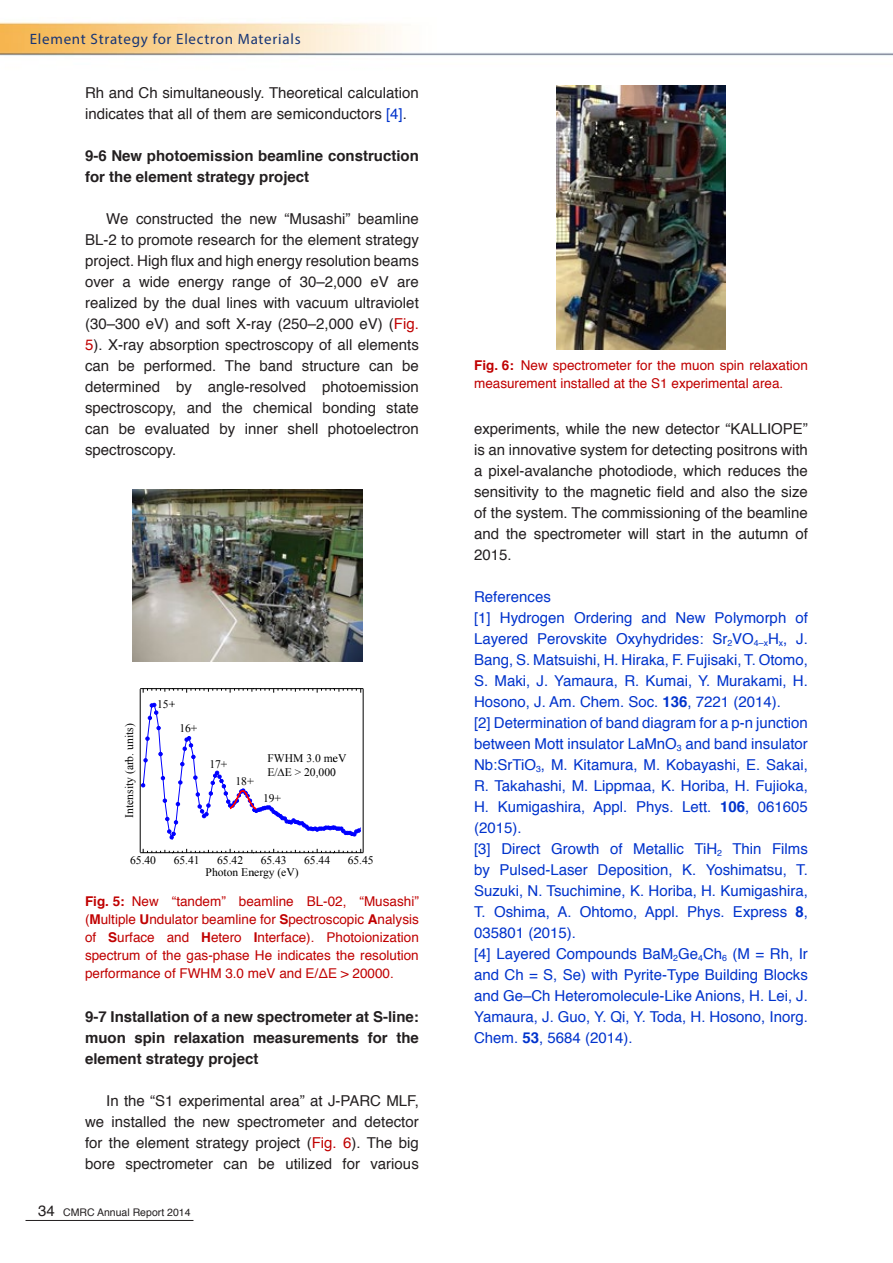
<style>
.page{position:relative;width:893px;height:1263px;background:#fff}
.page>*{position:absolute;margin:0;border:0;box-sizing:border-box;transform-origin:0 0}
.t1{font:15px/21px "Helvetica";color:#231f20;text-align:justify}
.t2{font:15px/21px "Helvetica";color:#03c;text-align:justify}
.List_Paragraph{font:700 15px/21px "Helvetica";color:#231f20}
.t3{font:15px "Myriad Pro";letter-spacing:.05em;color:#163576}
.t4{font:13.5px/18px "Helvetica";color:#c00000;text-align:justify}
.t5{font:11.55px/12px "Times New Roman";letter-spacing:-.005em;color:#000}
.t6{font:10.5px "Helvetica";color:#231f20}
.s1{color:#03c}
.s2{color:#c00000}
.s3{font-weight:700}
.s4{font-size:15px}
</style>
<div class="page">
<img style="left:0;top:22px;width:893px;height:1199px">
<hr style="left:26px;top:1220px;width:167px;height:1px;background:#231f20">
<img style="left:133px;top:489px;width:229px;height:172px">
<hr style="left:140px;top:689px;width:1px;height:163px;background:#000">
<hr style="left:140px;top:852px;width:33px;height:1px;background:#000">
<hr style="left:140px;top:688px;width:33px;height:1px;background:#000">
<hr style="left:363px;top:689px;width:1px;height:163px;background:#000">
<svg style="left:143px;top:688px;width:220px;height:5px"></svg>
<svg style="left:143px;top:849px;width:220px;height:4px"></svg>
<img style="left:557px;top:85px;width:168px;height:264px">
<svg style="left:141px;top:703px;width:220px;height:136px"></svg>
<p class="t3" style="left:30px;top:29px;width:272px">Element Strategy for Electron Materials</p>
<p class="t1" style="left:85px;top:83px;width:335px">Rh and Ch simultaneously. Theoretical calculation indicates that all of them are semiconductors <span class="s1">[4]</span>.</p>
<p class="List_Paragraph" style="left:85px;top:145px;width:335px">9-6 New photoemission beamline construction for the element strategy project</p>
<p class="t1" style="left:85px;top:209px;width:335px;text-indent:21px">We constructed the new “Musashi” beamline BL-2 to promote research for the element strategy project. High fl ux and high energy resolution beams over a wide energy range of 30–2,000 eV are realized by the dual lines with vacuum ultraviolet (30–300 eV) and soft X-ray (250–2,000 eV) (<span class="s2">Fig.<br>5</span>). X-ray absorption spectroscopy of all elements can be performed. The band structure can be determined by angle-resolved photoemission spectroscopy, and the chemical bonding state can be evaluated by inner shell photoelectron spectroscopy.</p>
<p class="t5" style="left:157px;top:698px;width:20px">15+</p>
<p class="t5" style="left:123px;top:817px;width:96px;rotate:-90deg">Intensity (arb. units)</p>
<p class="t5" style="left:130px;top:854px;width:27px">65.40</p>
<p class="t5" style="left:179px;top:722px;width:20px">16+</p>
<p class="t5" style="left:267px;top:751px;width:80px;line-height:14px">FWHM 3.0 meV<br>E/ E &gt; 20,000</p>
<p class="t5" style="left:209px;top:758px;width:20px">17+</p>
<p class="t5" style="left:236px;top:775px;width:20px">18+</p>
<p class="t5" style="left:263px;top:792px;width:20px">19+</p>
<p class="t5" style="left:348px;top:854px;width:27px">65.45</p>
<p class="t4" style="left:85px;top:893px;width:335px"><span class="s3">Fig. 5:</span> New “tandem” beamline BL-02, “Musashi” (<span class="s3">M</span>ultiple <span class="s3">U</span>ndulator beamline for <span class="s3">S</span>pectroscopic <span class="s3">A</span>nalysis of <span class="s3">S</span>urface and <span class="s3">H</span>etero <span class="s3">I</span>nterface). Photoionization spectrum of the gas-phase He indicates the resolution performance of FWHM 3.0 meV and E/ΔE &gt; 20000.</p>
<p class="List_Paragraph" style="left:85px;top:1006px;width:335px;text-align:justify">9-7 Installation of a new spectrometer at S-line: muon spin relaxation measurements for the element strategy project</p>
<p class="t1" style="left:85px;top:1091px;width:335px;text-indent:21px">In the “S1 experimental area” at J-PARC MLF, we installed the new spectrometer and detector for the element strategy project (<span class="s2">Fig. 6</span>). The big bore spectrometer can be utilized for various</p>
<p class="t5" style="left:174px;top:854px;width:27px">65.41</p>
<p class="t5" style="left:206px;top:854px;width:95px;text-indent:12px">65.42<br>Photon Energy (eV)</p>
<p class="t5" style="left:261px;top:854px;width:27px">65.43</p>
<p class="t5" style="left:304px;top:854px;width:27px">65.44</p>
<p class="t6" style="left:38px;top:1204px;width:154px"><span class="s4">34</span> CMRC Annual Report 2014</p>
<p class="t4" style="left:474px;top:356px;width:335px"><span class="s3">Fig. 6:</span> New spectrometer for the muon spin relaxation measurement installed at the S1 experimental area.</p>
<p class="t1" style="left:474px;top:419px;width:335px">experiments, while the new detector “KALLIOPE” is an innovative system for detecting positrons with a pixel-avalanche photodiode, which reduces the sensitivity to the magnetic field and also the size of the system. The commissioning of the beamline and the spectrometer will start in the autumn of 2015.</p>
<p class="t2" style="left:474px;top:587px;width:78px">References</p>
<p class="t2" style="left:474px;top:608px;width:335px">[1] Hydrogen Ordering and New Polymorph of Layered Perovskite Oxyhydrides: Sr<sub>2</sub>VO<sub>4–x</sub>H<sub>x</sub>, J.<br>Bang, S. Matsuishi, H. Hiraka, F. Fujisaki, T. Otomo, S. Maki, J. Yamaura, R. Kumai, Y. Murakami, H.<br>Hosono, J. Am. Chem. Soc. <span class="s3">136</span>, 7221 (2014).</p>
<p class="t2" style="left:474px;top:713px;width:335px">[2] Determination of band diagram for a p-n junction between Mott insulator LaMnO<sub>3</sub> and band insulator Nb:SrTiO<sub>3</sub>, M. Kitamura, M. Kobayashi, E. Sakai, R. Takahashi, M. Lippmaa, K. Horiba, H. Fujioka, H. Kumigashira, Appl. Phys. Lett. <span class="s3">106</span>, 061605 (2015).</p>
<p class="t2" style="left:474px;top:839px;width:335px">[3] Direct Growth of Metallic TiH<sub>2</sub> Thin Films by Pulsed-Laser Deposition, K. Yoshimatsu, T.<br>Suzuki, N. Tsuchimine, K. Horiba, H. Kumigashira, T. Oshima, A. Ohtomo, Appl. Phys. Express <span class="s3">8</span>, 035801 (2015).</p>
<p class="t2" style="left:474px;top:944px;width:335px">[4] Layered Compounds BaM<sub>2</sub>Ge<sub>4</sub>Ch<sub>6</sub> (M = Rh, Ir and Ch = S, Se) with Pyrite-Type Building Blocks and Ge–Ch Heteromolecule-Like Anions, H. Lei, J.<br>Yamaura, J. Guo, Y. Qi, Y. Toda, H. Hosono, Inorg.<br>Chem. <span class="s3">53</span>, 5684 (2014).</p>
</div>
